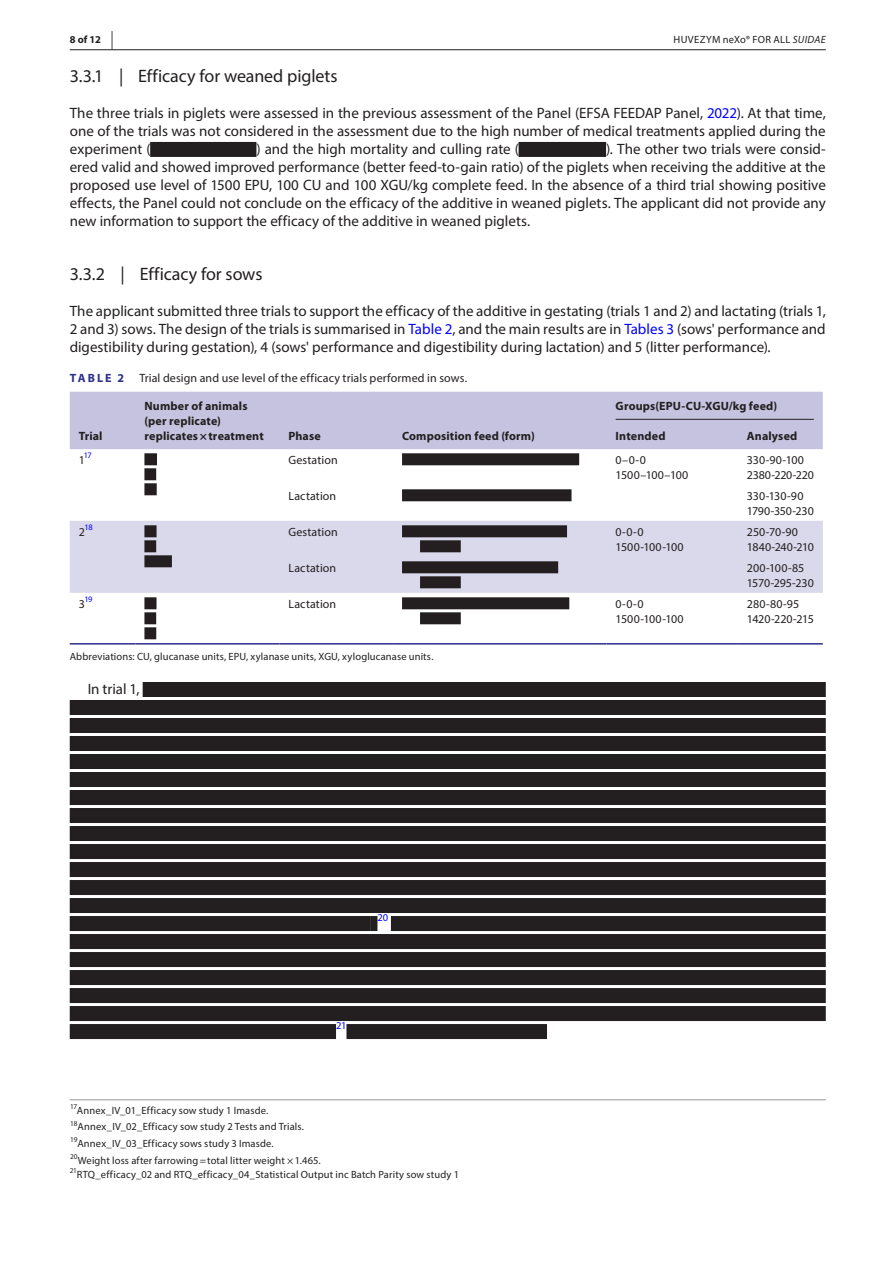
<style>
.page{position:relative;width:893px;height:1263px;background:#fff}
.page>*{position:absolute;margin:0;border:0;box-sizing:border-box;transform-origin:0 0}
.t1{font:18px "Myriad Pro";letter-spacing:-.005em;color:#231f20}
.t2{font:15px/18px "Myriad Pro";color:#231f20;text-align:justify}
.t3{font:12px/15px "Myriad Pro";letter-spacing:.005em;color:#231f20}
.t4{font:700 12px/15px "Myriad Pro";letter-spacing:.01em;color:#231f20}
.t5{font:12px/15px "Myriad Pro";letter-spacing:-.015em;color:#231f20}
.t6{font:700 12px "Myriad Pro";letter-spacing:.165em;color:#2e2e8d}
.t7{font:10.5px/16.6px "Myriad Pro";letter-spacing:.015em;color:#231f20}
.t8{font:700 10.5px "Myriad Pro";color:#231f20}
.t9{font:10.5px "Myriad Pro";color:#00f}
.t10{font:8.4px "Myriad Pro";color:#00f}
.t11{font:7.35px "Myriad Pro";color:#231f20}
.s1{font-size:18.6px}
.s2{font-style:italic}
.s3{color:#00f}
.s4{font-size:12px;color:#231f20}
</style>
<div class="page">
<hr style="left:70px;top:49px;width:756px;height:1px;background:#231f20">
<div style="left:150px;top:142px;width:106px;height:15px;background:#231f20"></div>
<div style="left:519px;top:142px;width:87px;height:15px;background:#231f20"></div>
<div style="left:143px;top:682px;width:683px;height:15px;background:#231f20"></div>
<div style="left:70px;top:700px;width:756px;height:15px;background:#231f20"></div>
<div style="left:70px;top:718px;width:756px;height:15px;background:#231f20"></div>
<div style="left:70px;top:736px;width:756px;height:15px;background:#231f20"></div>
<div style="left:70px;top:754px;width:756px;height:15px;background:#231f20"></div>
<div style="left:70px;top:772px;width:756px;height:15px;background:#231f20"></div>
<div style="left:70px;top:790px;width:756px;height:15px;background:#231f20"></div>
<div style="left:70px;top:808px;width:756px;height:15px;background:#231f20"></div>
<div style="left:70px;top:826px;width:756px;height:15px;background:#231f20"></div>
<div style="left:70px;top:844px;width:756px;height:15px;background:#231f20"></div>
<div style="left:70px;top:862px;width:756px;height:15px;background:#231f20"></div>
<div style="left:70px;top:880px;width:756px;height:15px;background:#231f20"></div>
<div style="left:70px;top:898px;width:756px;height:15px;background:#231f20"></div>
<div style="left:70px;top:916px;width:300px;height:15px;background:#231f20"></div>
<div style="left:370px;top:916px;width:7px;height:15px;background:#231f20"></div>
<div style="left:391px;top:916px;width:435px;height:15px;background:#231f20"></div>
<div style="left:70px;top:934px;width:756px;height:15px;background:#231f20"></div>
<div style="left:70px;top:952px;width:756px;height:15px;background:#231f20"></div>
<div style="left:70px;top:970px;width:756px;height:15px;background:#231f20"></div>
<div style="left:70px;top:988px;width:756px;height:15px;background:#231f20"></div>
<div style="left:70px;top:1006px;width:756px;height:15px;background:#231f20"></div>
<div style="left:70px;top:1024px;width:266px;height:15px;background:#231f20"></div>
<div style="left:346px;top:1024px;width:201px;height:15px;background:#231f20"></div>
<div style="left:70px;top:392px;width:753px;height:57px;background:#c5c3df"></div>
<div style="left:70px;top:521px;width:753px;height:72px;background:#dad8eb"></div>
<hr style="left:70px;top:643px;width:65px;height:1px;background:#2e2e8d">
<hr style="left:135px;top:643px;width:144px;height:1px;background:#2e2e8d">
<hr style="left:279px;top:643px;width:114px;height:1px;background:#2e2e8d">
<hr style="left:393px;top:643px;width:214px;height:1px;background:#2e2e8d">
<hr style="left:607px;top:643px;width:131px;height:1px;background:#2e2e8d">
<hr style="left:738px;top:643px;width:85px;height:1px;background:#2e2e8d">
<hr style="left:616px;top:419px;width:198px;height:1px;background:#231f20">
<div style="left:144px;top:453px;width:13px;height:12px;background:#231f20"></div>
<div style="left:144px;top:468px;width:12px;height:12px;background:#231f20"></div>
<div style="left:144px;top:483px;width:13px;height:12px;background:#231f20"></div>
<div style="left:402px;top:453px;width:177px;height:12px;background:#231f20"></div>
<div style="left:402px;top:489px;width:169px;height:12px;background:#231f20"></div>
<div style="left:144px;top:525px;width:13px;height:12px;background:#231f20"></div>
<div style="left:144px;top:540px;width:12px;height:12px;background:#231f20"></div>
<div style="left:144px;top:555px;width:28px;height:12px;background:#231f20"></div>
<div style="left:402px;top:525px;width:165px;height:12px;background:#231f20"></div>
<div style="left:420px;top:540px;width:41px;height:12px;background:#231f20"></div>
<div style="left:402px;top:561px;width:156px;height:12px;background:#231f20"></div>
<div style="left:420px;top:576px;width:41px;height:12px;background:#231f20"></div>
<div style="left:144px;top:597px;width:13px;height:12px;background:#231f20"></div>
<div style="left:144px;top:612px;width:12px;height:12px;background:#231f20"></div>
<div style="left:144px;top:627px;width:12px;height:12px;background:#231f20"></div>
<div style="left:402px;top:597px;width:167px;height:12px;background:#231f20"></div>
<div style="left:420px;top:612px;width:41px;height:12px;background:#231f20"></div>
<hr style="left:70px;top:1099px;width:756px;height:1px;background:#939598">
<p class="t8" style="left:70px;top:32px;width:45px">8 of 12 <span class="s1">|</span></p>
<p class="t7" style="left:673px;top:30px;width:154px">HUVEZYM neXo® FOR ALL <span class="s2">SUIDAE</span></p>
<p class="t1" style="left:70px;top:65px;width:269px">3.3.1 | Efficacy for weaned piglets</p>
<p class="t2" style="left:70px;top:104px;width:757px">The three trials in piglets were assessed in the previous assessment of the Panel (EFSA FEEDAP Panel, <span class="s3">2022</span>). At that time, one of the trials was not considered in the assessment due to the high number of medical treatments applied during the experiment (</p>
<p class="t2" style="left:70px;top:140px;width:758px;text-indent:536px">). The other two trials were consid&shy;ered valid and showed improved performance (better feed-to-gain ratio) of the piglets when receiving the additive at the proposed use level of 1500 EPU, 100 CU and 100 XGU/kg complete feed. In the absence of a third trial showing positive effects, the Panel could not conclude on the efficacy of the additive in weaned piglets. The applicant did not provide any new information to support the efficacy of the additive in weaned piglets.</p>
<p class="t1" style="left:70px;top:263px;width:194px">3.3.2 | Efficacy for sows</p>
<p class="t2" style="left:70px;top:302px;width:758px">The applicant submitted three trials to support the efficacy of the additive in gestating (trials 1 and 2) and lactating (trials 1, 2 and 3) sows. The design of the trials is summarised in <span class="s3">Table 2</span>, and the main results are in <span class="s3">Tables 3</span> (sows' performance and digestibility during gestation), 4 (sows' performance and digestibility during lactation) and 5 (litter performance).</p>
<p class="t2" style="left:256px;top:140px;width:264px">) and the high mortality and culling rate (</p>
<p class="t6" style="left:70px;top:370px;width:56px">TABLE 2</p>
<p class="t3" style="left:139px;top:370px;width:329px">Trial design and use level of the efficacy trials performed in sows.</p>
<p class="t4" style="left:79px;top:428px;width:25px">Trial</p>
<p class="t4" style="left:144px;top:398px;width:121px">Number of animals (per replicate) replicates×treatment</p>
<p class="t4" style="left:288px;top:428px;width:34px">Phase</p>
<p class="t4" style="left:402px;top:428px;width:134px">Composition feed (form)</p>
<p class="t4" style="left:616px;top:398px;width:163px">Groups(EPU-CU-XGU/kg feed)</p>
<p class="t4" style="left:616px;top:428px;width:51px">Intended</p>
<p class="t4" style="left:747px;top:428px;width:52px">Analysed</p>
<p class="t10" style="left:79px;top:450px;width:15px"><span class="s4">1</span>17</p>
<p class="t3" style="left:288px;top:452px;width:51px">Gestation</p>
<p class="t3" style="left:616px;top:452px;width:74px">0–0-0<br>1500–100–100</p>
<p class="t5" style="left:747px;top:452px;width:68px">330-90-100<br>2380-220-220</p>
<p class="t3" style="left:288px;top:488px;width:49px">Lactation</p>
<p class="t3" style="left:747px;top:488px;width:68px">330-130-90<br>1790-350-230</p>
<p class="t3" style="left:79px;top:524px;width:8px">2</p>
<p class="t10" style="left:84px;top:522px;width:10px">18</p>
<p class="t3" style="left:288px;top:524px;width:51px">Gestation</p>
<p class="t3" style="left:616px;top:524px;width:70px">0-0-0<br>1500-100-100</p>
<p class="t3" style="left:747px;top:524px;width:68px">250-70-90<br>1840-240-210</p>
<p class="t3" style="left:288px;top:560px;width:49px">Lactation</p>
<p class="t3" style="left:747px;top:560px;width:68px">200-100-85<br>1570-295-230</p>
<p class="t10" style="left:84px;top:594px;width:10px">19</p>
<p class="t3" style="left:288px;top:596px;width:49px">Lactation</p>
<p class="t3" style="left:616px;top:596px;width:70px">0-0-0<br>1500-100-100</p>
<p class="t3" style="left:747px;top:596px;width:68px">280-80-95<br>1420-220-215</p>
<p class="t7" style="left:70px;top:648px;width:365px">Abbreviations: CU, glucanase units, EPU, xylanase units, XGU, xyloglucanase units.</p>
<p class="t3" style="left:79px;top:596px;width:8px">3</p>
<p class="t2" style="left:88px;top:680px;width:53px">In trial 1,</p>
<p class="t9" style="left:377px;top:911px;width:12px">20</p>
<p class="t9" style="left:336px;top:1019px;width:12px">21</p>
<p class="t11" style="left:70px;top:1102px;width:9px">17</p>
<p class="t7" style="left:70px;top:1102px;width:235px;text-indent:7px">Annex_IV_01_Efficacy sow study 1 Imasde.<br><sup>18</sup>Annex_IV_02_Efficacy sow study 2 Tests and Trials.</p>
<p class="t11" style="left:70px;top:1135px;width:9px">19</p>
<p class="t7" style="left:77px;top:1135px;width:198px">Annex_IV_03_Efficacy sows study 3 Imasde.</p>
<p class="t7" style="left:70px;top:1166px;width:391px"><sup>21</sup>RTQ_efficacy_02 and RTQ_efficacy_04_Statistical Output inc Batch Parity sow study 1</p>
<p class="t7" style="left:70px;top:1151px;width:252px"><sup>20</sup>Weight loss after farrowing=total litter weight ×1.465.</p>
</div>
